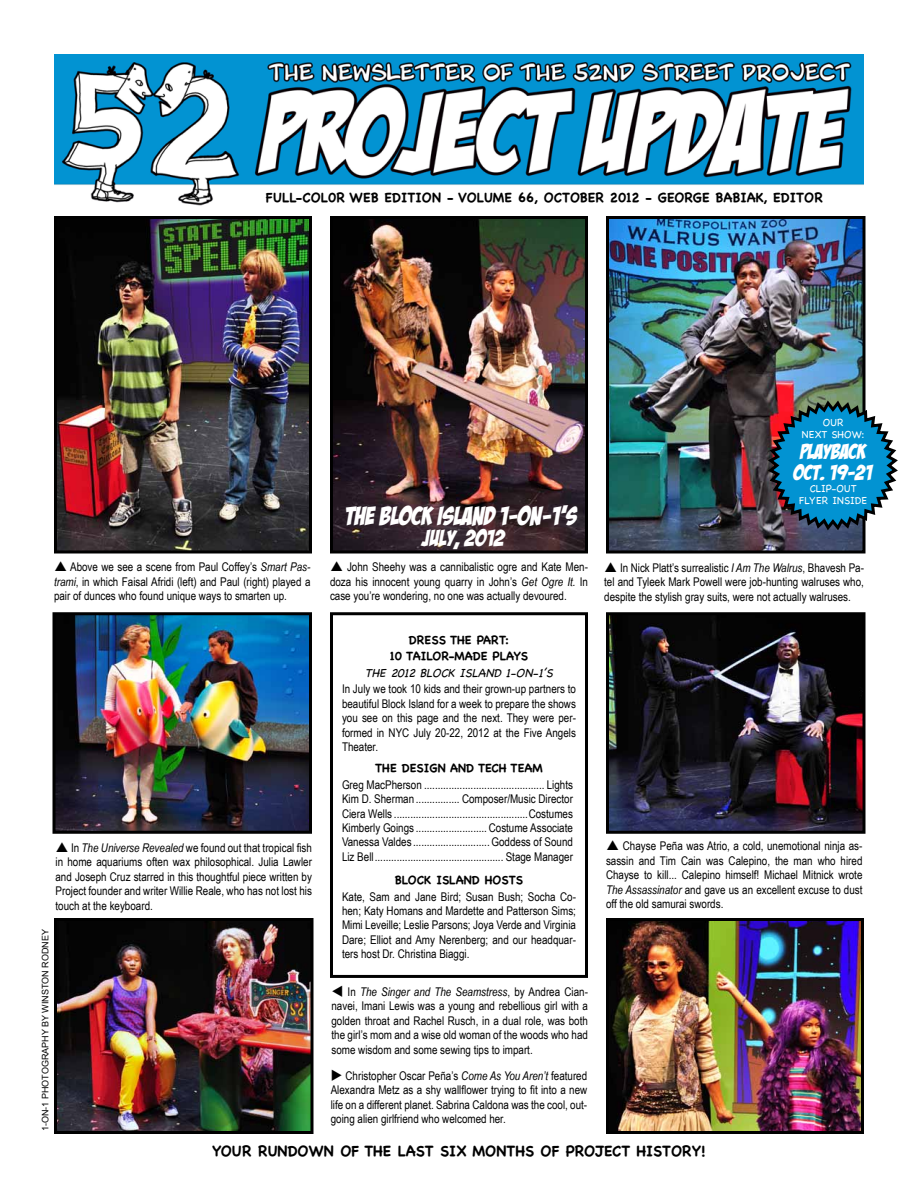
<style>
.page{position:relative;width:918px;height:1188px;background:#fff}
.page>*{position:absolute;margin:0;border:0;box-sizing:border-box;transform-origin:0 0}
.t1{font:25.5px "Bada Boom BB";color:#fff}
.t2{font:22.5px "Bada Boom BB";color:#fff}
.t3{font:21px/21px "Bada Boom BB";color:#fff;text-align:center}
.t4{font:700 15px "Chalkboard";color:#000}
.t5{font:700 13.5px "Chalkboard";color:#000}
.t6{font:12px/14.4px "Arial Narrow";color:#000;text-align:justify}
.t7{font:700 12px/16.5px "Chalkboard";color:#000}
.t8{font:italic 12px "Chalkboard";color:#000}
.t9{font:10.5px/12px "Chalkboard";color:#fff;text-align:center}
.t10{font:9px "Arial";color:#000}
.s1{font-style:italic}
</style>
<div class="page">
<img style="left:610px;top:220px;width:252px;height:330px">
<div style="left:606px;top:216px;width:260px;height:338px;border:3px solid #000"></div>
<img style="left:55px;top:55px;width:809px;height:151px">
<svg style="left:765px;top:398px;width:133px;height:135px;background:#3981a5"></svg>
<img style="left:610px;top:922px;width:250px;height:208px">
<div style="left:606px;top:918px;width:258px;height:216px;border:3px solid #000"></div>
<img style="left:610px;top:616px;width:252px;height:214px">
<div style="left:606px;top:612px;width:260px;height:222px;border:3px solid #000"></div>
<img style="left:58px;top:220px;width:250px;height:330px">
<div style="left:54px;top:216px;width:258px;height:338px;border:3px solid #000"></div>
<img style="left:58px;top:922px;width:252px;height:208px">
<div style="left:54px;top:918px;width:260px;height:216px;border:3px solid #000"></div>
<img style="left:334px;top:220px;width:250px;height:330px">
<div style="left:330px;top:216px;width:258px;height:338px;border:3px solid #000"></div>
<img style="left:56px;top:616px;width:252px;height:214px">
<div style="left:52px;top:612px;width:260px;height:222px;border:3px solid #000"></div>
<div style="left:330px;top:612px;width:258px;height:366px;border:3px solid #000"></div>
<p class="t5" style="left:266px;top:190px;width:288px">FULL-COL0R WEB EDITION - VOLUME 66, OCTOBER</p>
<p class="t5" style="left:610px;top:190px;width:173px">2012 - GEORGE BABIAK, EDITOR</p>
<h1 class="t1" style="left:346px;top:502px;width:233px">THE BLOCK ISLAND 1-0N-1’S</h1>
<h2 class="t2" style="left:423px;top:526px;width:84px">JULY, 2012</h2>
<p class="t9" style="left:802px;top:416px;width:64px">OUR<br>NEXT SHOW:</p>
<h3 class="t3" style="left:794px;top:441px;width:80px">PLAYBACK<br>0CT. 19-21</h3>
<p class="t9" style="left:799px;top:482px;width:68px;text-align:left;text-indent:10px">CLIP-OUT<br>FLYER INSIDE</p>
<p class="t6" style="left:54px;top:560px;width:258px;text-indent:16px">Above we see a scene from Paul Coffey’s <span class="s1">Smart Pas&shy;trami</span>, in which Faisal Afridi (left) and Paul (right) played a pair of dunces who found unique ways to smarten up.</p>
<p class="t6" style="left:330px;top:560px;width:260px;text-indent:17px">John Sheehy was a cannibalistic ogre and Kate Men&shy;doza his innocent young quarry in John’s <span class="s1">Get Ogre It.</span> In case you’re wondering, no one was actually devoured.</p>
<p class="t6" style="left:604px;top:560px;width:261px;text-indent:16px">In Nick Platt’s surrealistic <span class="s1">I Am The Walrus</span>, Bhavesh Pa&shy;tel and Tyleek Mark Powell were job-hunting walruses who, despite the stylish gray suits, were not actually walruses.</p>
<p class="t7" style="left:409px;top:631px;width:9px">DRESS</p>
<p class="t7" style="left:450px;top:631px;width:9px">THE</p>
<p class="t7" style="left:477px;top:631px;width:9px">PART</p>
<p class="t7" style="left:390px;top:631px;width:140px;text-indent:115px">:<br>10 TAILOR-MADE PLAYS</p>
<p class="t8" style="left:365px;top:666px;width:190px">THE 2012BLOCKISLAND1-ON-1’S</p>
<p class="t6" style="left:342px;top:682px;width:236px">In July we took 10 kids and their grown-up partners to beautiful Block Island for a week to prepare the shows you see on this page and the next. They were per&shy;formed in NYC July 20-22, 2012 at the Five Angels Theater.</p>
<p class="t7" style="left:375px;top:760px;width:169px">THE DESIGN AND TECH TEAM</p>
<p class="t6" style="left:342px;top:777px;width:232px">Greg MacPherson ............................................ Lights Kim D. Sherman ................ Composer/Music Director Ciera Wells .................................................Costumes Kimberly Goings ..........................Costume Associate Vanessa Valdes ............................Goddess of Sound Liz Bell............................................... Stage Manager</p>
<p class="t7" style="left:395px;top:872px;width:9px">BLOCK</p>
<p class="t7" style="left:436px;top:872px;width:9px">ISLAND</p>
<p class="t7" style="left:485px;top:872px;width:9px">HOSTS</p>
<p class="t6" style="left:342px;top:889px;width:236px">Kate, Sam and Jane Bird; Susan Bush; Socha Co&shy;hen; Katy Homans and Mardette and Patterson Sims; Mimi Leveille; Leslie Parsons; Joya Verde and Virginia Dare; Elliot and Amy Nerenberg; and our headquar&shy;ters host Dr. Christina Biaggi.</p>
<p class="t6" style="left:56px;top:840px;width:258px;text-indent:16px">In <span class="s1">The Universe Revealed</span> we found out that tropical fish in home aquariums often wax philosophical. Julia Lawler and Joseph Cruz starred in this thoughtful piece written by Project founder and writer Willie Reale, who has not lost his touch at the keyboard.</p>
<p class="t6" style="left:606px;top:839px;width:258px;text-indent:17px">Chayse Peña was Atrio, a cold, unemotional ninja as&shy;sassin and Tim Cain was Calepino, the man who hired Chayse to kill... Calepino himself! Michael Mitnick wrote <span class="s1">The Assassinator</span> and gave us an excellent excuse to dust off the old samurai swords.</p>
<p class="t10" style="left:39px;top:1131px;width:203px;rotate:-90deg">1-ON-1 PHOTOGRAPHY BY WINSTON RODNEY</p>
<p class="t6" style="left:332px;top:984px;width:258px">▼ In <span class="s1">The Singer and The Seamstress</span>, by Andrea Cian&shy;navei, Imani Lewis was a young and rebellious girl with a golden throat and Rachel Rusch, in a dual role, was both the girl’s mom and a wise old woman of the woods who had some wisdom and some sewing tips to impart.</p>
<p class="t6" style="left:331px;top:1068px;width:258px">◆ Christopher Oscar Peña’s <span class="s1">Come As You Aren’t</span> featured Alexandra Metz as a shy wallflower trying to fit into a new life on a different planet. Sabrina Caldona was the cool, out&shy;going alien girlfriend who welcomed her.</p>
<p class="t4" style="left:212px;top:1142px;width:495px">YOUR RUNDOWN OF THE LAST SIX MONTHS OF PROJECT HISTORY!</p>
</div>
